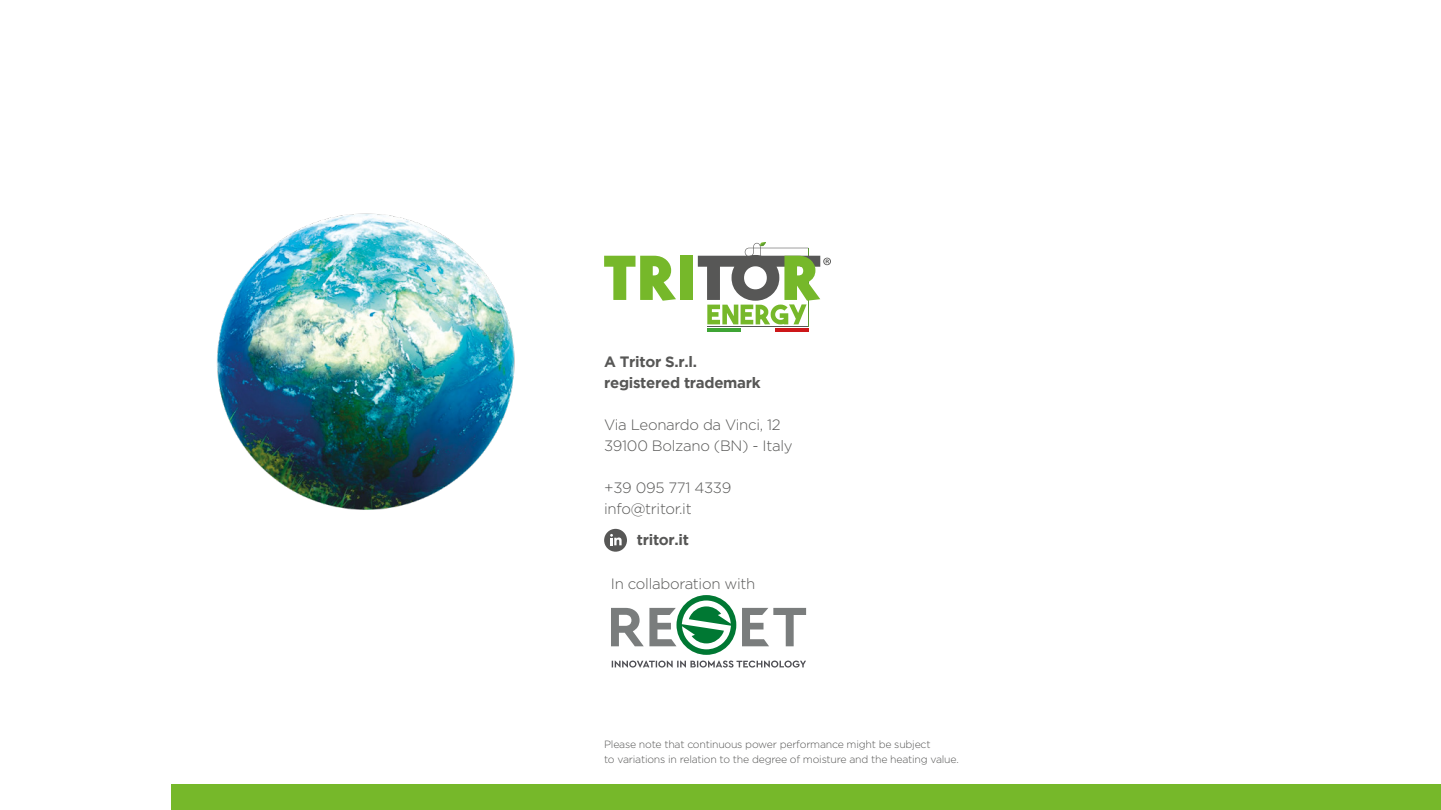
<style>
.page{position:relative;width:1441px;height:810px;background:#fff}
.page>*{position:absolute;margin:0;border:0;box-sizing:border-box;transform-origin:0 0}
.t1{font:300 15px/21px "Gotham";letter-spacing:-.02em;color:#575756}
.t2{font:700 15px/21px "Gotham";letter-spacing:-.02em;color:#575756}
.t3{font:300 10.5px/15px "Gotham";letter-spacing:-.02em;color:#575756}
</style>
<div class="page">
<hr style="left:707px;top:326px;width:101px;height:1px;background:#575756">
<svg style="left:604px;top:256px;width:72px;height:45px"></svg>
<div style="left:679px;top:256px;width:13px;height:44px;background:#76b82a"></div>
<hr style="left:807px;top:248px;width:1px;height:78px;background:#5c9833">
<svg style="left:697px;top:242px;width:133px;height:82px"></svg>
<hr style="left:707px;top:329px;width:34px;height:3px;background:#3fa535">
<hr style="left:774px;top:329px;width:34px;height:3px;background:#cd1719">
<img style="left:217px;top:213px;width:298px;height:297px">
<div style="left:172px;top:784px;width:1268px;height:26px;background:#76b82a"></div>
<div style="left:604px;top:529px;width:23px;height:23px;background:#575756;border-radius:11px"></div>
<svg style="left:610px;top:534px;width:11px;height:11px"></svg>
<svg style="left:611px;top:661px;width:195px;height:7px"></svg>
<svg style="left:611px;top:595px;width:195px;height:60px"></svg>
<h1 class="t2" style="left:604px;top:351px;width:158px">A Tritor S.r.l. registered trademark</h1>
<h1 class="t1" style="left:604px;top:414px;width:190px">Via Leonardo da Vinci, 12<br>39100 Bolzano (BN) - Italy</h1>
<h1 class="t1" style="left:604px;top:477px;width:129px">+39 095 771 4339 info@tritor.it</h1>
<h1 class="t2" style="left:637px;top:529px;width:54px">tritor.it</h1>
<h1 class="t1" style="left:611px;top:573px;width:146px">In collaboration with</h1>
<p class="t3" style="left:604px;top:737px;width:356px">Please note that continuous power performance might be subject<br>to variations in relation to the degree of moisture and the heating value.</p>
</div>
